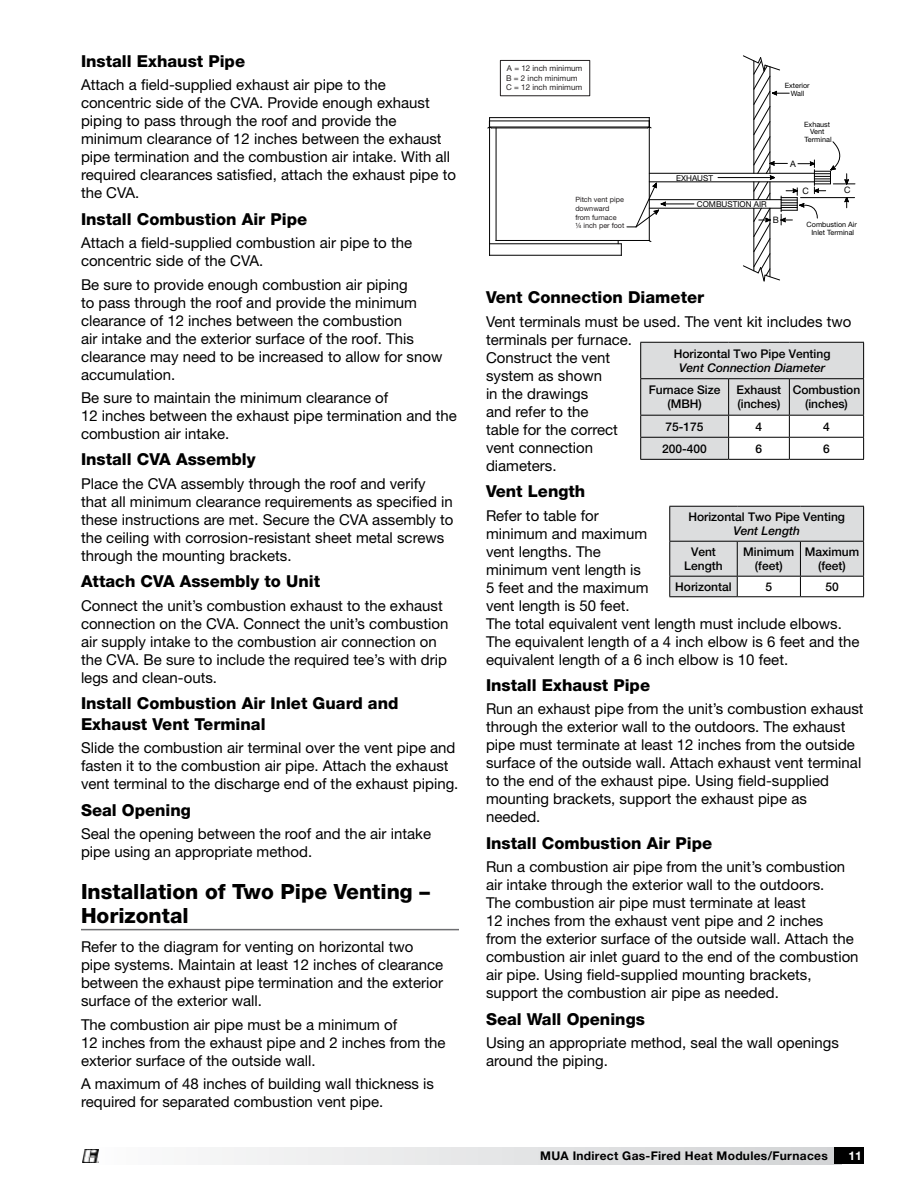
<style>
.page{position:relative;width:918px;height:1188px;background:#fff}
.page>*{position:absolute;margin:0;border:0;box-sizing:border-box;transform-origin:0 0}
.t1{font:800 21px/24px "Helvetica Neue LT Std";color:#000}
.t2{font:800 16.5px/21px "Helvetica Neue LT Std";color:#000}
.t3{font:15px/18px "Helvetica Neue LT Std";color:#000}
.t4{font:500 12px/14.4px "Helvetica Neue LT Std";color:#000;text-align:center}
.t5{font:700 12px "Helvetica Neue LT Std";letter-spacing:.025em;color:#000}
.t6{font:italic 500 12px "Helvetica Neue LT Std";color:#000}
.t7{font:700 12px "Helvetica Neue LT Std";color:#fff}
.t8{font:8.85px "Helvetica Neue LT Std";color:#000}
.t9{font:8.1px "Helvetica Neue LT Std";color:#000}
.t10{font:7.95px/9.8px "Helvetica Neue LT Std";color:#231f20}
.t11{font:7.2px/7.6px "Helvetica Neue LT Std";color:#000;text-align:center}
.t12{font:7.2px/8.7px "Helvetica Neue LT Std";color:#231f20}
</style>
<div class="page">
<svg style="left:82px;top:1148px;width:752px;height:16px"></svg>
<div style="left:834px;top:1148px;width:30px;height:16px;background:#000"></div>
<hr style="left:81px;top:929px;width:378px;height:1px;background:#6d6e71">
<svg style="left:640px;top:342px;width:224px;height:117px"></svg>
<hr style="left:640px;top:459px;width:89px;height:1px;background:#000">
<hr style="left:729px;top:459px;width:60px;height:1px;background:#000">
<hr style="left:789px;top:459px;width:75px;height:1px;background:#000">
<svg style="left:669px;top:506px;width:195px;height:90px;background:#d6d7d8"></svg>
<hr style="left:669px;top:596px;width:68px;height:1px;background:#000">
<hr style="left:737px;top:596px;width:63px;height:1px;background:#000">
<hr style="left:800px;top:596px;width:64px;height:1px;background:#000">
<hr style="left:496px;top:128px;width:1px;height:112px;background:#000">
<hr style="left:496px;top:240px;width:41px;height:1px;background:#000">
<hr style="left:537px;top:240px;width:59px;height:1px;background:#000">
<hr style="left:489px;top:127px;width:1px;height:128px;background:#000">
<hr style="left:649px;top:127px;width:1px;height:114px;background:#000">
<hr style="left:490px;top:255px;width:131px;height:1px;background:#000">
<hr style="left:490px;top:243px;width:131px;height:1px;background:#000">
<hr style="left:611px;top:240px;width:38px;height:1px;background:#000">
<svg style="left:596px;top:240px;width:15px;height:1px"></svg>
<svg style="left:618px;top:241px;width:4px;height:15px"></svg>
<hr style="left:490px;top:121px;width:159px;height:1px;background:#000">
<hr style="left:490px;top:127px;width:159px;height:1px;background:#000">
<hr style="left:491px;top:128px;width:157px;height:1px;background:#000">
<hr style="left:490px;top:117px;width:159px;height:1px;background:#000">
<svg style="left:647px;top:117px;width:5px;height:12px"></svg>
<svg style="left:487px;top:118px;width:5px;height:11px"></svg>
<hr style="left:649px;top:181px;width:165px;height:1px;background:#000">
<hr style="left:649px;top:173px;width:165px;height:1px;background:#000">
<hr style="left:649px;top:199px;width:132px;height:1px;background:#000">
<hr style="left:649px;top:208px;width:132px;height:1px;background:#000">
<hr style="left:718px;top:177px;width:56px;height:1px;background:#000">
<hr style="left:661px;top:204px;width:33px;height:1px;background:#000">
<div style="left:500px;top:60px;width:90px;height:36px;border:1px solid #231f20"></div>
<svg style="left:627px;top:182px;width:39px;height:46px"></svg>
<svg style="left:742px;top:55px;width:113px;height:227px"></svg>
<img style="left:83px;top:1149px;width:16px;height:13px">
<p class="t2" style="left:81px;top:51px;width:166px">Install Exhaust Pipe</p>
<p class="t3" style="left:81px;top:76px;width:377px">Attach a field-supplied exhaust air pipe to the concentric side of the CVA. Provide enough exhaust piping to pass through the roof and provide the minimum clearance of 12 inches between the exhaust pipe termination and the combustion air intake. With all required clearances satisfied, attach the exhaust pipe to the CVA.</p>
<p class="t2" style="left:81px;top:208px;width:228px">Install Combustion Air Pipe</p>
<p class="t3" style="left:81px;top:234px;width:333px">Attach a field-supplied combustion air pipe to the concentric side of the CVA.</p>
<p class="t3" style="left:81px;top:275px;width:363px">Be sure to provide enough combustion air piping<br>to pass through the roof and provide the minimum clearance of 12 inches between the combustion<br>air intake and the exterior surface of the roof. This clearance may need to be increased to allow for snow accumulation.</p>
<p class="t3" style="left:81px;top:388px;width:377px">Be sure to maintain the minimum clearance of<br>12 inches between the exhaust pipe termination and the combustion air intake.</p>
<p class="t2" style="left:81px;top:449px;width:176px">Install CVA Assembly</p>
<p class="t3" style="left:81px;top:474px;width:374px">Place the CVA assembly through the roof and verify that all minimum clearance requirements as specified in these instructions are met. Secure the CVA assembly to the ceiling with corrosion-resistant sheet metal screws through the mounting brackets.</p>
<p class="t2" style="left:81px;top:571px;width:241px">Attach CVA Assembly to Unit</p>
<p class="t3" style="left:81px;top:596px;width:369px">Connect the unit’s combustion exhaust to the exhaust connection on the CVA. Connect the unit’s combustion air supply intake to the combustion air connection on the CVA. Be sure to include the required tee’s with drip legs and clean-outs.</p>
<p class="t2" style="left:81px;top:693px;width:319px">Install Combustion Air Inlet Guard and<br>Exhaust Vent Terminal</p>
<p class="t3" style="left:81px;top:739px;width:379px">Slide the combustion air terminal over the vent pipe and fasten it to the combustion air pipe. Attach the exhaust vent terminal to the discharge end of the exhaust piping.</p>
<p class="t2" style="left:81px;top:799px;width:112px">Seal Opening</p>
<p class="t3" style="left:81px;top:825px;width:352px">Seal the opening between the roof and the air intake pipe using an appropriate method.</p>
<h1 class="t1" style="left:81px;top:880px;width:350px">Installation of Two Pipe Venting –<br>Horizontal</h1>
<p class="t3" style="left:81px;top:938px;width:364px">Refer to the diagram for venting on horizontal two pipe systems. Maintain at least 12 inches of clearance between the exhaust pipe termination and the exterior surface of the exterior wall.</p>
<p class="t3" style="left:81px;top:1015px;width:366px">The combustion air pipe must be a minimum of<br>12 inches from the exhaust pipe and 2 inches from the exterior surface of the outside wall.</p>
<p class="t3" style="left:81px;top:1075px;width:355px">A maximum of 48 inches of building wall thickness is required for separated combustion vent pipe.</p>
<p class="t10" style="left:506px;top:63px;width:78px">A = 12 inch minimum<br>B = 2 inch minimum<br>C = 12 inch minimum</p>
<p class="t12" style="left:575px;top:195px;width:51px">Pitch vent pipe downward from furnace ¼ inch per foot</p>
<p class="t11" style="left:785px;top:81px;width:26px">Exterior<br>Wall</p>
<p class="t9" style="left:676px;top:173px;width:38px">EXHAUST</p>
<p class="t9" style="left:697px;top:199px;width:71px">COMBUSTION AIR</p>
<p class="t8" style="left:773px;top:215px;width:8px">B</p>
<p class="t8" style="left:790px;top:159px;width:7px">A</p>
<p class="t11" style="left:804px;top:120px;width:29px">Exhaust<br>Vent<br>Terminal</p>
<p class="t8" style="left:802px;top:185px;width:8px">C</p>
<p class="t8" style="left:844px;top:185px;width:8px">C</p>
<p class="t11" style="left:807px;top:220px;width:52px;line-height:8.7px">Combustion Air<br>Inlet Terminal</p>
<p class="t2" style="left:486px;top:287px;width:220px">Vent Connection Diameter</p>
<p class="t3" style="left:486px;top:312px;width:367px">Vent terminals must be used. The vent kit includes two terminals per furnace.<br>Construct the vent<br>system as shown<br>in the drawings<br>and refer to the<br>table for the correct<br>vent connection<br>diameters.</p>
<p class="t2" style="left:486px;top:481px;width:101px">Vent Length</p>
<p class="t3" style="left:486px;top:506px;width:375px">Refer to table for<br>minimum and maximum<br>vent lengths. The<br>minimum vent length is<br>5 feet and the maximum<br>vent length is 50 feet.<br>The total equivalent vent length must include elbows.<br>The equivalent length of a 4 inch elbow is 6 feet and the equivalent length of a 6 inch elbow is 10 feet.</p>
<p class="t2" style="left:486px;top:675px;width:166px">Install Exhaust Pipe</p>
<p class="t3" style="left:486px;top:700px;width:379px">Run an exhaust pipe from the unit’s combustion exhaust through the exterior wall to the outdoors. The exhaust pipe must terminate at least 12 inches from the outside surface of the outside wall. Attach exhaust vent terminal to the end of the exhaust pipe. Using field-supplied mounting brackets, support the exhaust pipe as needed.</p>
<p class="t2" style="left:486px;top:832px;width:228px">Install Combustion Air Pipe</p>
<p class="t3" style="left:486px;top:858px;width:374px">Run a combustion air pipe from the unit’s combustion air intake through the exterior wall to the outdoors.<br>The combustion air pipe must terminate at least<br>12 inches from the exhaust vent pipe and 2 inches<br>from the exterior surface of the outside wall. Attach the combustion air inlet guard to the end of the combustion air pipe. Using field-supplied mounting brackets, support the combustion air pipe as needed.</p>
<p class="t2" style="left:486px;top:1008px;width:160px">Seal Wall Openings</p>
<p class="t3" style="left:486px;top:1034px;width:354px">Using an appropriate method, seal the wall openings around the piping.</p>
<p class="t4" style="left:674px;top:346px;width:158px">Horizontal Two Pipe Venting</p>
<p class="t6" style="left:679px;top:361px;width:148px">Vent Connection Diameter</p>
<p class="t4" style="left:649px;top:382px;width:73px">Furnace Size (MBH)</p>
<p class="t4" style="left:737px;top:382px;width:46px;text-align:left">Exhaust (inches)</p>
<p class="t4" style="left:793px;top:382px;width:69px">Combustion (inches)</p>
<p class="t4" style="left:666px;top:419px;width:40px">75-175</p>
<p class="t4" style="left:756px;top:419px;width:8px">4</p>
<p class="t4" style="left:823px;top:419px;width:8px">4</p>
<p class="t4" style="left:662px;top:441px;width:46px">200-400</p>
<p class="t4" style="left:756px;top:441px;width:8px">6</p>
<p class="t4" style="left:823px;top:441px;width:8px">6</p>
<p class="t4" style="left:688px;top:509px;width:158px">Horizontal Two Pipe Venting</p>
<p class="t6" style="left:733px;top:524px;width:68px">Vent Length</p>
<p class="t4" style="left:684px;top:544px;width:40px">Vent<br>Length</p>
<p class="t4" style="left:743px;top:544px;width:53px">Minimum (feet)</p>
<p class="t4" style="left:805px;top:544px;width:56px">Maximum (feet)</p>
<p class="t4" style="left:675px;top:579px;width:58px">Horizontal</p>
<p class="t4" style="left:766px;top:579px;width:8px">5</p>
<p class="t4" style="left:825px;top:579px;width:15px">50</p>
<p class="t5" style="left:540px;top:1148px;width:289px">MUA Indirect Gas-Fired Heat Modules/Furnaces</p>
<p class="t7" style="left:849px;top:1148px;width:15px">11</p>
</div>
